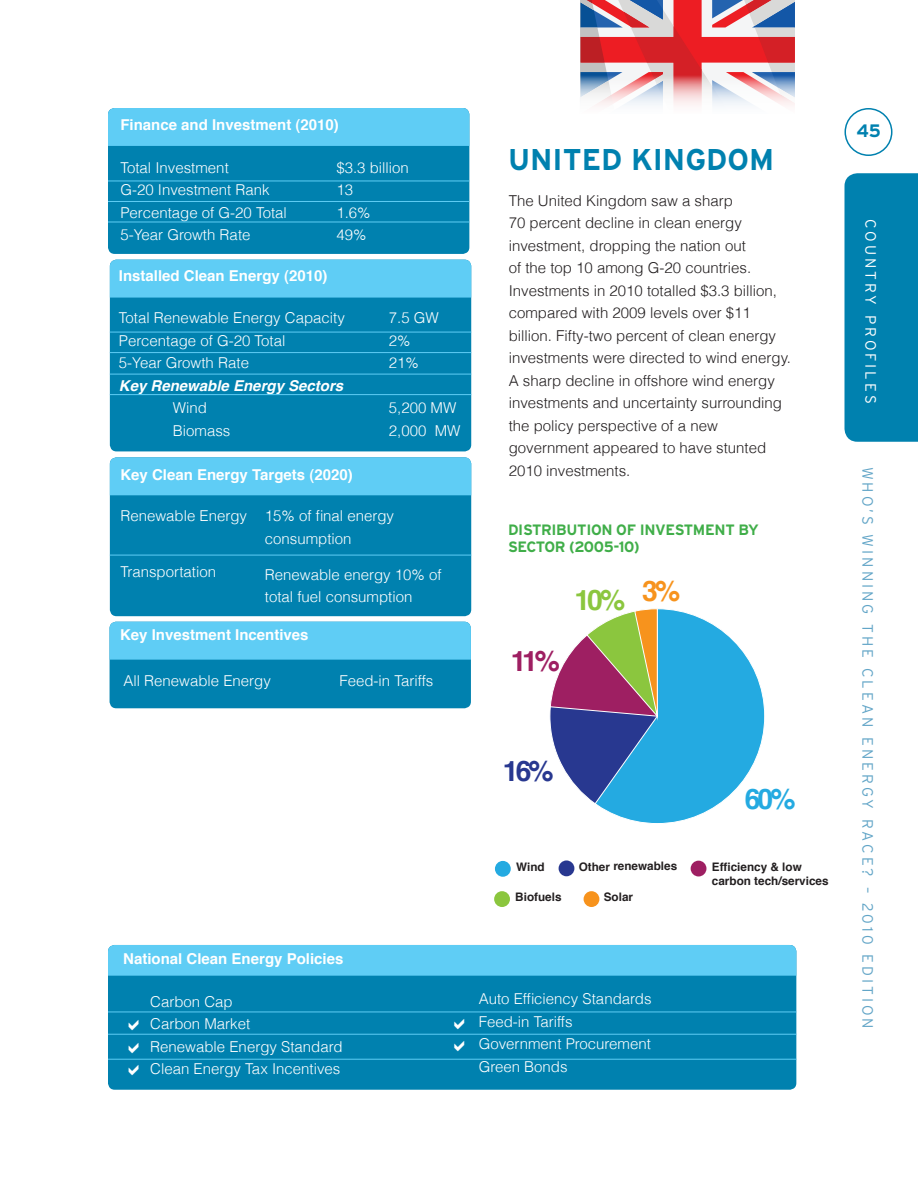
<style>
.page{position:relative;width:918px;height:1188px;background:#fff}
.page>*{position:absolute;margin:0;border:0;box-sizing:border-box;transform-origin:0 0}
.Title-Page1{font:700 30px "Interstate";color:#0081af}
.t1{font:700 28.2px "Helvetica";color:#8bc63e}
.t2{font:700 28.2px "Helvetica";color:#24aae1}
.t3{font:700 28.2px "Helvetica";color:#9e1f62}
.t4{font:700 28.2px "Helvetica";color:#283890}
.t5{font:700 18px "Interstate";color:#0081af}
.Table-text-1{font:300 15px/22.5px "Helvetica";color:#fff}
.Paragraph-1{font:300 15px/22.5px "Helvetica";color:#231f20}
.Table-Title1{font:700 15px "Helvetica";color:#fff}
.t6{font:300 15px "Interstate";letter-spacing:.2em;color:#62a5c7}
.Chart-Title-1{font:700 15px/16.5px "Interstate";letter-spacing:-.025em;color:#40ae49}
.Table-text-1-2{font:italic 700 15px "Helvetica";color:#fff}
.t7{font:300 15px "Interstate";letter-spacing:.2em;color:#fff}
.t8{font:700 11.7px/14.1px "Helvetica";color:#231f20}
</style>
<div class="page">
<div style="left:845px;top:173px;width:73px;height:269px;background:#0081af"></div>
<div style="left:844px;top:108px;width:48px;height:48px;border:2px solid #0081af;border-radius:50%"></div>
<div style="left:108px;top:108px;width:361px;height:146px;background:#0081af;border-radius:7px"></div>
<div style="left:108px;top:108px;width:361px;height:38px;background:#5fcdf5"></div>
<div style="left:110px;top:260px;width:361px;height:191px;background:#0081af;border-radius:7px"></div>
<div style="left:110px;top:260px;width:361px;height:38px;background:#5fcdf5"></div>
<div style="left:110px;top:457px;width:361px;height:159px;background:#0081af;border-radius:7px"></div>
<div style="left:110px;top:457px;width:361px;height:38px;background:#5fcdf5"></div>
<div style="left:110px;top:622px;width:361px;height:86px;background:#0081af;border-radius:7px"></div>
<div style="left:110px;top:622px;width:361px;height:38px;background:#5fcdf5"></div>
<hr style="left:108px;top:181px;width:361px;height:1px;background:#5fcdf5">
<hr style="left:108px;top:222px;width:361px;height:1px;background:#5fcdf5">
<hr style="left:108px;top:201px;width:361px;height:1px;background:#5fcdf5">
<hr style="left:110px;top:352px;width:361px;height:1px;background:#5fcdf5">
<hr style="left:110px;top:332px;width:361px;height:1px;background:#5fcdf5">
<hr style="left:110px;top:374px;width:361px;height:1px;background:#5fcdf5">
<hr style="left:110px;top:394px;width:361px;height:1px;background:#5fcdf5">
<hr style="left:110px;top:555px;width:361px;height:1px;background:#5fcdf5">
<svg style="left:580px;top:0;width:215px;height:75px"></svg>
<svg style="left:580px;top:75px;width:215px;height:1px"></svg>
<svg style="left:580px;top:76px;width:215px;height:30px"></svg>
<div style="left:108px;top:945px;width:688px;height:145px;background:#0081af;border-radius:7px"></div>
<div style="left:108px;top:945px;width:688px;height:31px;background:#5fcdf5"></div>
<hr style="left:108px;top:1012px;width:688px;height:1px;background:#5fcdf5">
<hr style="left:108px;top:1034px;width:688px;height:1px;background:#5fcdf5">
<hr style="left:108px;top:1059px;width:688px;height:1px;background:#5fcdf5">
<div style="left:550px;top:609px;width:215px;height:215px;background:#24aae1;border-radius:50%"></div>
<div style="left:494px;top:891px;width:16px;height:16px;background:#8bc63e;border-radius:50%"></div>
<div style="left:495px;top:861px;width:16px;height:16px;background:#24aae1;border-radius:50%"></div>
<div style="left:559px;top:860px;width:15px;height:16px;background:#283890;border-radius:50%"></div>
<div style="left:584px;top:891px;width:15px;height:16px;background:#f7931d;border-radius:50%"></div>
<div style="left:691px;top:861px;width:15px;height:15px;background:#9e1f62;border-radius:50%"></div>
<svg style="left:549px;top:608px;width:109px;height:197px"></svg>
<p class="Table-Title1" style="left:120px;top:112px;width:220px">Finance and Investment (2010)</p>
<p class="Table-text-1" style="left:120px;top:156px;width:110px">Total Investment</p>
<p class="Table-text-1" style="left:336px;top:156px;width:74px">$3.3 billion</p>
<p class="Table-text-1" style="left:120px;top:178px;width:151px">G-20 Investment Rank</p>
<p class="Table-text-1" style="left:336px;top:178px;width:18px">13</p>
<p class="Table-text-1" style="left:120px;top:201px;width:168px">Percentage of G-20 Total</p>
<p class="Table-text-1" style="left:336px;top:201px;width:36px">1.6%</p>
<p class="Table-text-1" style="left:120px;top:223px;width:132px">5-Year Growth Rate</p>
<p class="Table-text-1" style="left:336px;top:223px;width:32px">49%</p>
<p class="Table-Title1" style="left:119px;top:263px;width:210px">Installed Clean Energy (2010)</p>
<p class="Table-text-1" style="left:119px;top:307px;width:227px">Total Renewable Energy Capacity</p>
<p class="Table-text-1" style="left:389px;top:307px;width:52px">7.5 GW</p>
<p class="Table-text-1" style="left:119px;top:329px;width:168px">Percentage of G-20 Total</p>
<p class="Table-text-1" style="left:389px;top:329px;width:23px">2%</p>
<p class="Table-text-1" style="left:119px;top:352px;width:132px">5-Year Growth Rate</p>
<p class="Table-text-1" style="left:389px;top:352px;width:32px">21%</p>
<p class="Table-text-1-2" style="left:119px;top:373px;width:226px">Key Renewable Energy Sectors</p>
<p class="Table-text-1" style="left:173px;top:397px;width:36px">Wind</p>
<p class="Table-text-1" style="left:389px;top:397px;width:69px">5,200 MW</p>
<p class="Table-text-1" style="left:173px;top:419px;width:59px">Biomass</p>
<p class="Table-text-1" style="left:389px;top:419px;width:73px">2,000 MW</p>
<p class="Table-Title1" style="left:120px;top:463px;width:234px">Key Clean Energy Targets (2020)</p>
<p class="Table-text-1" style="left:120px;top:504px;width:128px">Renewable Energy</p>
<p class="Table-text-1" style="left:120px;top:561px;width:97px">Transportation</p>
<p class="Table-text-1" style="left:265px;top:504px;width:131px">15% of final energy consumption</p>
<p class="Table-text-1" style="left:265px;top:563px;width:178px">Renewable energy 10% of total fuel consumption</p>
<p class="Table-Title1" style="left:120px;top:623px;width:190px">Key Investment Incentives</p>
<p class="Table-text-1" style="left:123px;top:670px;width:149px">All Renewable Energy</p>
<p class="Table-text-1" style="left:339px;top:670px;width:95px">Feed-in Tariffs</p>
<p class="Title-Page1" style="left:508px;top:143px;width:268px">UNITED KINGDOM</p>
<p class="Paragraph-1" style="left:509px;top:189px;width:284px">The United Kingdom saw a sharp<br>70 percent decline in clean energy investment, dropping the nation out<br>of the top 10 among G-20 countries.<br>Investments in 2010 totalled $3.3 billion, compared with 2009 levels over $11 billion. Fifty-two percent of clean energy investments were directed to wind energy.<br>A sharp decline in offshore wind energy investments and uncertainty surrounding the policy perspective of a new government appeared to have stunted 2010 investments.</p>
<p class="Chart-Title-1" style="left:508px;top:521px;width:252px">DISTRIBUTION OF INVESTMENT BY<br>SECTOR (2005-10)</p>
<p class="t3" style="left:511px;top:638px;width:51px">11%</p>
<p class="t1" style="left:574px;top:577px;width:107px">10% <sup>3%</sup></p>
<p class="Table-Title1" style="left:123px;top:947px;width:222px">National Clean Energy Policies</p>
<p class="Table-text-1" style="left:150px;top:990px;width:84px">Carbon Cap</p>
<p class="Table-text-1" style="left:150px;top:1013px;width:102px">Carbon Market</p>
<p class="Table-text-1" style="left:150px;top:1035px;width:194px">Renewable Energy Standard</p>
<p class="Table-text-1" style="left:150px;top:1058px;width:192px">Clean Energy Tax Incentives</p>
<p class="t4" style="left:503px;top:748px;width:52px">16%</p>
<p class="t8" style="left:516px;top:860px;width:30px">Wind</p>
<p class="t8" style="left:579px;top:859px;width:100px">Other renewables</p>
<p class="t8" style="left:604px;top:890px;width:31px">Solar</p>
<p class="t8" style="left:515px;top:890px;width:48px">Biofuels</p>
<p class="t2" style="left:745px;top:776px;width:52px">60%</p>
<p class="t8" style="left:712px;top:860px;width:118px">Efficiency &amp; low carbon tech/services</p>
<p class="Table-text-1" style="left:479px;top:988px;width:174px">Auto Efficiency Standards</p>
<p class="Table-text-1" style="left:479px;top:1010px;width:95px">Feed-in Tariffs</p>
<p class="Table-text-1" style="left:479px;top:1033px;width:174px">Government Procurement</p>
<p class="Table-text-1" style="left:479px;top:1055px;width:90px">Green Bonds</p>
<p class="t5" style="left:857px;top:121px;width:26px">45</p>
<p class="t7" style="left:879px;top:219px;width:186px;rotate:90deg">COUNTRY PROFILES</p>
<p class="t6" style="left:876px;top:466px;width:564px;rotate:90deg">WHO’S WINNING THE CLEAN ENERGY RACE? – 2010 EDITION</p>
</div>
